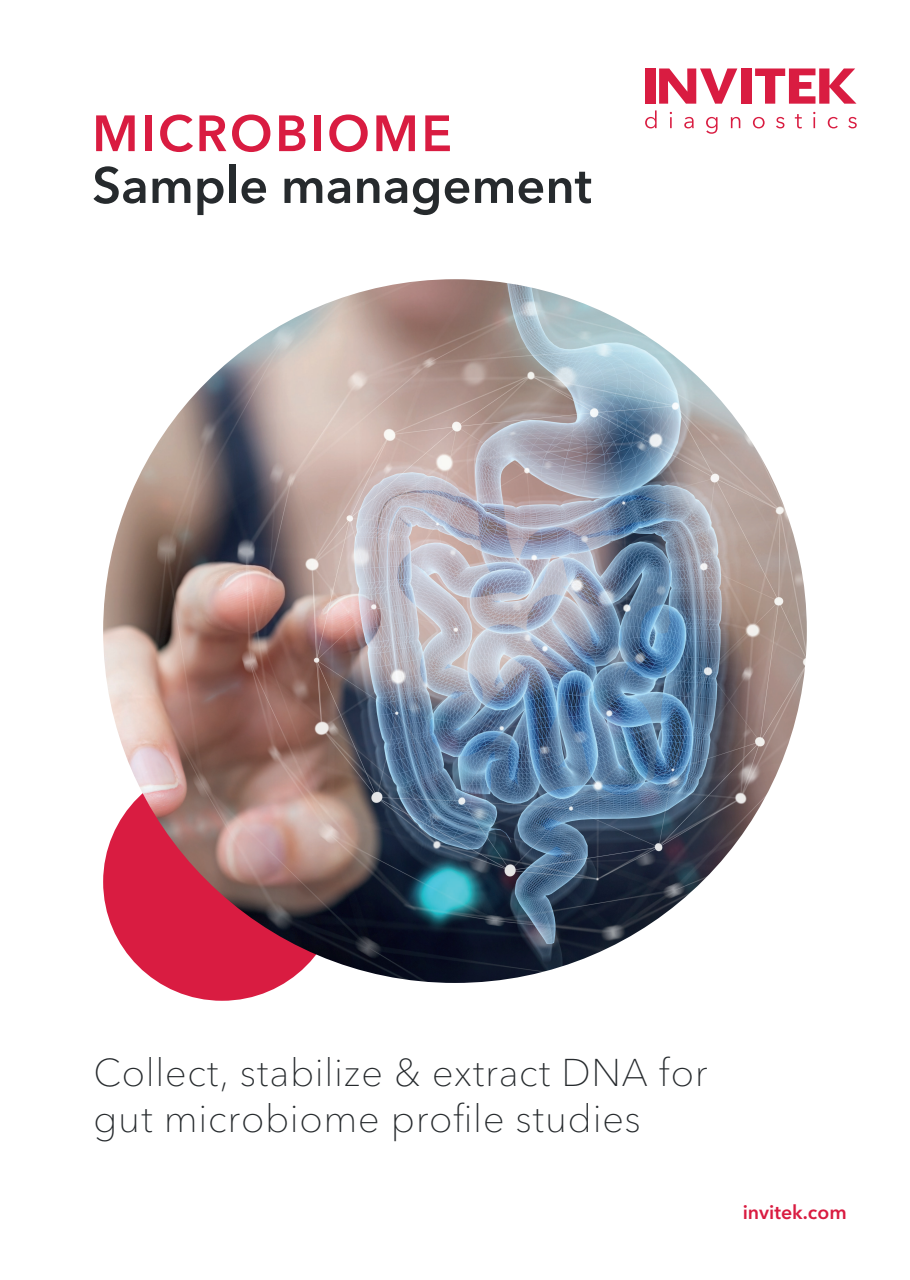
<style>
.page{position:relative;width:910px;height:1280px;background:#fff}
.page>*{position:absolute;margin:0;border:0;box-sizing:border-box;transform-origin:0 0}
.t1{font:600 50.4px "Avenir Next LT Pro";color:#262a2d}
.t2{font:600 50.4px "Avenir Next LT Pro";letter-spacing:.05em;color:#d91c41}
.t3{font:100 38.4px/46px "Avenir Next LT Pro";letter-spacing:.02em;color:#262a2d}
.t4{font:600 19.5px "Avenir Next LT Pro";color:#d91c41}
</style>
<div class="page">
<div style="left:103px;top:763px;width:238px;height:238px;background:#d91c41;border-radius:50%"></div>
<img style="left:103px;top:279px;width:704px;height:704px;border-radius:352px">
<div style="left:645px;top:68px;width:10px;height:36px;background:#d91c41"></div>
<svg style="left:659px;top:68px;width:78px;height:36px"></svg>
<div style="left:741px;top:68px;width:10px;height:36px;background:#d91c41"></div>
<svg style="left:755px;top:68px;width:101px;height:36px"></svg>
<svg style="left:645px;top:110px;width:12px;height:18px"></svg>
<svg style="left:670px;top:112px;width:2px;height:16px"></svg>
<svg style="left:684px;top:117px;width:10px;height:11px"></svg>
<svg style="left:706px;top:117px;width:11px;height:17px"></svg>
<svg style="left:731px;top:117px;width:9px;height:11px"></svg>
<svg style="left:753px;top:117px;width:12px;height:11px"></svg>
<svg style="left:776px;top:117px;width:8px;height:11px"></svg>
<svg style="left:795px;top:114px;width:7px;height:14px"></svg>
<svg style="left:813px;top:112px;width:2px;height:16px"></svg>
<svg style="left:828px;top:117px;width:10px;height:11px"></svg>
<svg style="left:848px;top:117px;width:9px;height:11px"></svg>
<h1 class="t2" style="left:92px;top:103px;width:361px">MICROBIOME</h1>
<h1 class="t1" style="left:92px;top:155px;width:501px">Sample management</h1>
<p class="t3" style="left:93px;top:1049px;width:615px">Collect, stabilize &amp; extract DNA for gut microbiome profile studies</p>
<p class="t4" style="left:743px;top:1200px;width:106px">invitek.com</p>
</div>
